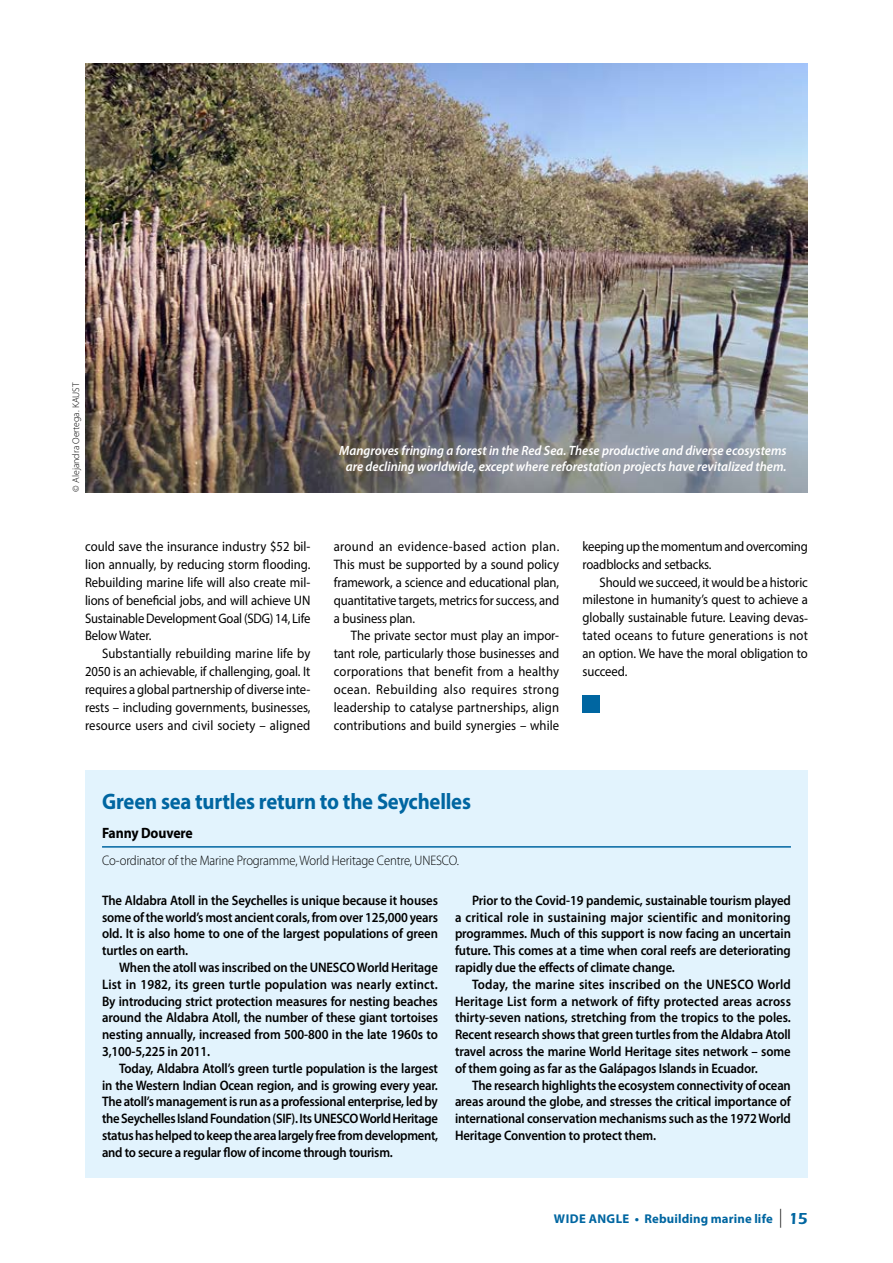
<style>
.page{position:relative;width:893px;height:1263px;background:#fff}
.page>*{position:absolute;margin:0;border:0;box-sizing:border-box;transform-origin:0 0}
.t1{font:700 22.5px "Myriad Pro";letter-spacing:-.01em;color:#0066a1;scale:.92 1}
.t2{font:700 15px "Myriad Pro";letter-spacing:-.01em;color:#000;scale:.92 1}
.t3{font:600 13.8px/16.8px "Myriad Pro";letter-spacing:-.01em;color:#000;text-align:justify;scale:.92 1}
.t4{font:13.8px/17.9px "Myriad Pro";letter-spacing:-.01em;color:#000;text-align:justify;scale:.92 1}
.t5{font:300 13.8px "Myriad Pro";letter-spacing:-.01em;color:#000;scale:.92 1}
.t6{font:italic 600 13.5px/16.5px "Myriad Pro";color:#fff;text-align:center;scale:.95 1}
.t7{font:700 12.75px "Myriad Pro";letter-spacing:.015em;color:#0066a1}
.t8{font:300 9.75px "Myriad Pro";color:#000}
.s1{font-weight:400;font-size:18.9px;color:#000}
.s2{font-family:"ITC Eras Std";font-weight:600;font-size:16.5px}
</style>
<div class="page">
<img style="left:85px;top:64px;width:723px;height:429px">
<div style="left:85px;top:770px;width:723px;height:408px;background:#e2f3fd"></div>
<hr style="left:102px;top:846px;width:689px;height:2px;background:#0066a1">
<div style="left:583px;top:695px;width:17px;height:17px;background:#0066a1"></div>
<p class="t8" style="left:71px;top:491px;width:111px;rotate:-90deg">© Alejandra Oertega. KAUST</p>
<p class="t4" style="left:85px;top:537px;width:247px">could save the insurance industry $52 bil&shy;lion annually, by reducing storm flooding.<br>Rebuilding marine life will also create mil&shy;lions of beneficial jobs, and will achieve UN Sustainable Development Goal (SDG) 14, Life Below Water.</p>
<p class="t4" style="left:85px;top:644px;width:247px;text-indent:17px">Substantially rebuilding marine life by 2050 is an achievable, if challenging, goal. It requires a global partnership of diverse inte&shy;rests – including governments, businesses, resource users and civil society – aligned</p>
<p class="t6" style="left:339px;top:442px;width:473px">Mangroves fringing a forest in the Red Sea. These productive and diverse ecosystems are declining worldwide, except where reforestation projects have revitalized them.</p>
<p class="t4" style="left:334px;top:537px;width:247px">around an evidence-based action plan.<br>This must be supported by a sound policy framework, a science and educational plan, quantitative targets, metrics for success, and a business plan.</p>
<p class="t4" style="left:334px;top:627px;width:247px;text-indent:17px">The private sector must play an impor&shy;tant role, particularly those businesses and corporations that benefit from a healthy ocean. Rebuilding also requires strong leadership to catalyse partnerships, align contributions and build synergies – while</p>
<p class="t4" style="left:583px;top:537px;width:246px">keeping up the momentum and overcoming roadblocks and setbacks.</p>
<p class="t4" style="left:583px;top:573px;width:247px;text-indent:17px">Should we succeed, it would be a historic milestone in humanity’s quest to achieve a globally sustainable future. Leaving devas&shy;tated oceans to future generations is not an option. We have the moral obligation to succeed.</p>
<h1 class="t1" style="left:102px;top:786px;width:402px">Green sea turtles return to the Seychelles</h1>
<p class="t2" style="left:102px;top:823px;width:100px">Fanny Douvere</p>
<p class="t5" style="left:102px;top:853px;width:388px">Co-ordinator of the Marine Programme, World Heritage Centre, UNESCO.</p>
<p class="t3" style="left:102px;top:891px;width:367px">The Aldabra Atoll in the Seychelles is unique because it houses some of the world’s most ancient corals, from over 125,000 years old. It is also home to one of the largest populations of green turtles on earth.</p>
<p class="t3" style="left:102px;top:959px;width:367px;text-indent:17px">When the atoll was inscribed on the UNESCO World Heritage List in 1982, its green turtle population was nearly extinct.<br>By introducing strict protection measures for nesting beaches around the Aldabra Atoll, the number of these giant tortoises nesting annually, increased from 500-800 in the late 1960s to 3,100-5,225 in 2011.</p>
<p class="t3" style="left:102px;top:1059px;width:367px;text-indent:17px">Today, Aldabra Atoll’s green turtle population is the largest in the Western Indian Ocean region, and is growing every year.<br>The atoll’s management is run as a professional enterprise, led by the Seychelles Island Foundation (SIF). Its UNESCO World Heritage status has helped to keep the area largely free from development, and to secure a regular flow of income through tourism.</p>
<p class="t3" style="left:455px;top:891px;width:367px;text-indent:17px">Prior to the Covid-19 pandemic, sustainable tourism played a critical role in sustaining major scientific and monitoring programmes. Much of this support is now facing an uncertain future. This comes at a time when coral reefs are deteriorating rapidly due the effects of climate change.</p>
<p class="t3" style="left:455px;top:975px;width:367px;text-indent:17px">Today, the marine sites inscribed on the UNESCO World Heritage List form a network of fifty protected areas across thirty-seven nations, stretching from the tropics to the poles.<br>Recent research shows that green turtles from the Aldabra Atoll travel across the marine World Heritage sites network – some of them going as far as the Galápagos Islands in Ecuador.</p>
<p class="t3" style="left:455px;top:1076px;width:367px;text-indent:17px">The research highlights the ecosystem connectivity of ocean areas around the globe, and stresses the critical importance of international conservation mechanisms such as the 1972 World Heritage Convention to protect them.</p>
<p class="t7" style="left:554px;top:1210px;width:255px">WIDE ANGLE • Rebuilding marine life <span class="s1">|</span> <span class="s2">15</span></p>
</div>
